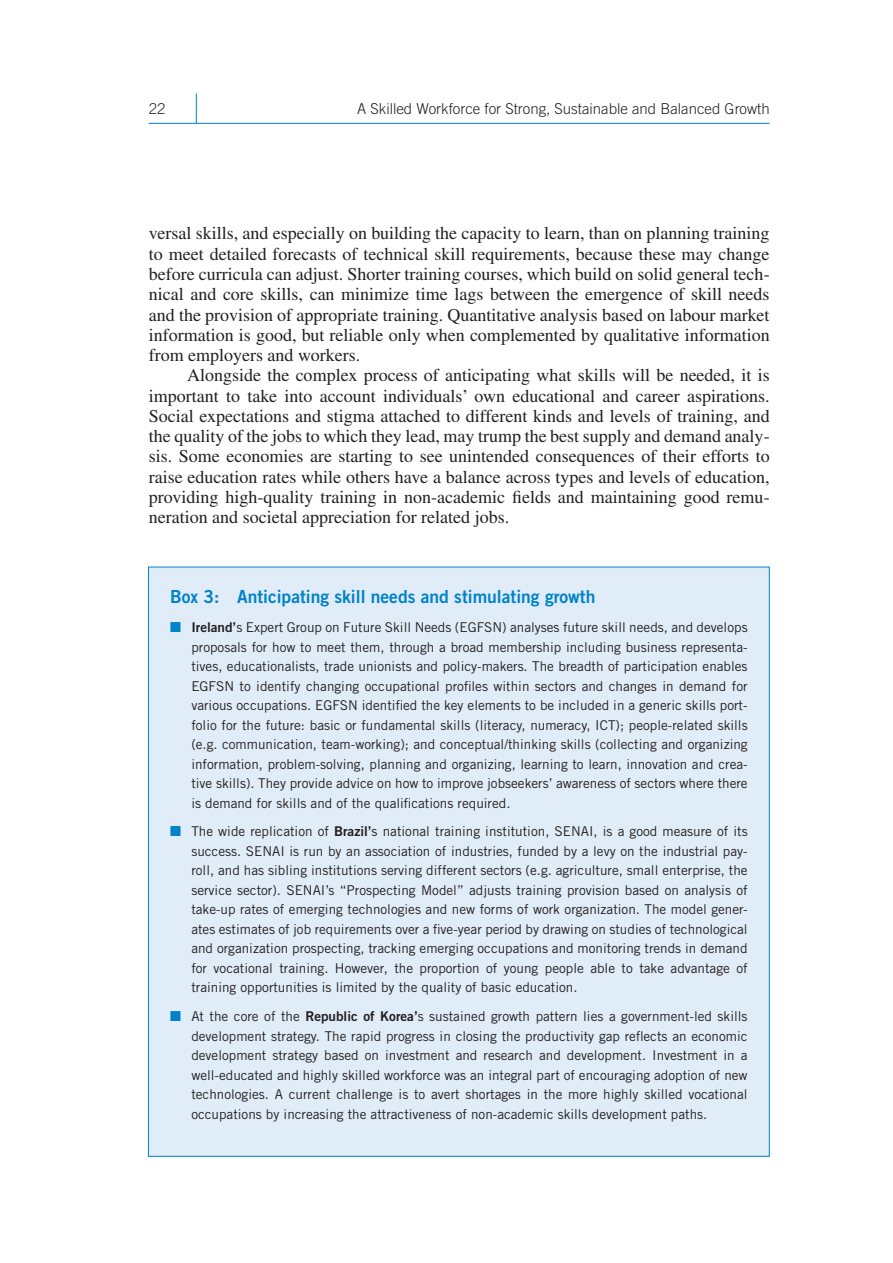
<style>
.page{position:relative;width:893px;height:1263px;background:#fff}
.page>*{position:absolute;margin:0;border:0;box-sizing:border-box;transform-origin:0 0}
.crt{font:18px/20.2px "Times";color:#231f20;text-align:justify}
.box_titre{font:18px "Trade Gothic Bold Two";color:#0082c8}
.t1{font:300 15px "Trade Gothic";color:#231f20}
.box_crt{font:13.5px/19.5px "Trade Gothic";color:#231f20;text-align:justify}
.s1{color:#0082c8}
.s2{font-family:"Trade Gothic Bold Two"}
</style>
<div class="page">
<hr style="left:149px;top:123px;width:621px;height:1px;background:#0082c8">
<svg style="left:196px;top:94px;width:1px;height:29px"></svg>
<div style="left:148px;top:567px;width:621px;height:589px;background:#e0ecf7"></div>
<p class="t1" style="left:149px;top:100px;width:18px">22</p>
<p class="t1" style="left:357px;top:100px;width:414px">A Skilled Workforce for Strong, Sustainable and Balanced Growth</p>
<p class="crt" style="left:149px;top:223px;width:622px">versal skills, and especially on building the capacity to learn, than on planning training to meet detailed forecasts of technical skill requirements, because these may change before curricula can adjust. Shorter training courses, which build on solid general tech&shy;nical and core skills, can minimize time lags between the emergence of skill needs and the provision of appropriate training. Quantitative analysis based on labour market information is good, but reliable only when complemented by qualitative information from employers and workers.</p>
<p class="crt" style="left:149px;top:365px;width:622px;text-indent:38px">Alongside the complex process of anticipating what skills will be needed, it is important to take into account individuals’ own educational and career aspirations.<br>Social expectations and stigma attached to different kinds and levels of training, and the quality of the jobs to which they lead, may trump the best supply and demand analy&shy;sis. Some economies are starting to see unintended consequences of their efforts to raise education rates while others have a balance across types and levels of education, providing high-quality training in non-academic fields and maintaining good remu&shy;neration and societal appreciation for related jobs.</p>
<p class="box_titre" style="left:170px;top:586px;width:427px">Box 3: Anticipating skill needs and stimulating growth</p>
<p class="box_crt" style="left:191px;top:617px;width:558px;text-indent:-21px"><span class="s1">■</span> <span class="s2">Ireland’</span>s Expert Group on Future Skill Needs (EGFSN) analyses future skill needs, and develops proposals for how to meet them, through a broad membership including business representa&shy;tives, educationalists, trade unionists and policy-makers. The breadth of participation enables EGFSN to identify changing occupational profiles within sectors and changes in demand for various occupations. EGFSN identified the key elements to be included in a generic skills port&shy;folio for the future: basic or fundamental skills (literacy, numeracy, ICT); people-related skills (e.g. communication, team-working); and conceptual/thinking skills (collecting and organizing information, problem-solving, planning and organizing, learning to learn, innovation and crea&shy;tive skills). They provide advice on how to improve jobseekers’ awareness of sectors where there is demand for skills and of the qualifications required.</p>
<p class="box_crt" style="left:191px;top:821px;width:558px;text-indent:-21px"><span class="s1">■</span> The wide replication of <span class="s2">Brazil’</span>s national training institution, SENAI, is a good measure of its success. SENAI is run by an association of industries, funded by a levy on the industrial pay&shy;roll, and has sibling institutions serving different sectors (e.g. agriculture, small enterprise, the service sector). SENAI’s “Prospecting Model” adjusts training provision based on analysis of take-up rates of emerging technologies and new forms of work organization. The model gener&shy;ates estimates of job requirements over a five-year period by drawing on studies of technological and organization prospecting, tracking emerging occupations and monitoring trends in demand for vocational training. However, the proportion of young people able to take advantage of training opportunities is limited by the quality of basic education.</p>
<p class="box_crt" style="left:191px;top:1006px;width:558px;text-indent:-21px"><span class="s1">■</span> At the core of the <span class="s2">Republic of Korea’</span>s sustained growth pattern lies a government-led skills development strategy. The rapid progress in closing the productivity gap reflects an economic development strategy based on investment and research and development. Investment in a well-educated and highly skilled workforce was an integral part of encouraging adoption of new technologies. A current challenge is to avert shortages in the more highly skilled vocational occupations by increasing the attractiveness of non-academic skills development paths.</p>
</div>
